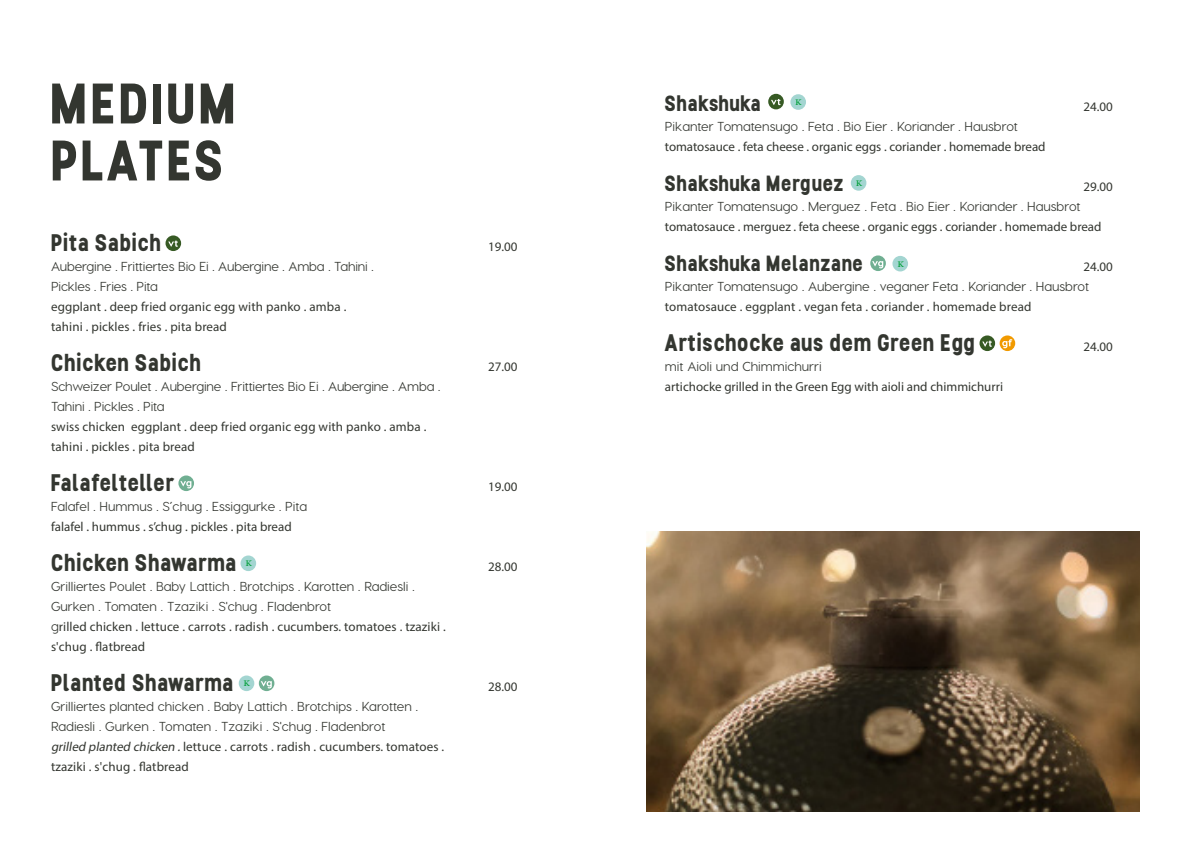
<style>
.page{position:relative;width:1191px;height:842px;background:#fff}
.page>*{position:absolute;margin:0;border:0;box-sizing:border-box;transform-origin:0 0}
.t1{font:700 57px/57px "Stellar";letter-spacing:.025em;color:#333630}
.t2{font:700 24px "Stellar";color:#333630}
.t3{font:700 22px "Stellar";color:#333630}
.t4{font:13px/20px "Myriad Pro";letter-spacing:.01em;color:#333630}
.t5{font:500 13px/20px "Visby CF";color:#333630}
.t6{font:12px "Minion Pro";color:#029f39}
.s1{font-family:"Visby CF";font-weight:500}
.s2{font-style:italic}
</style>
<div class="page">
<svg style="left:165px;top:235px;width:16px;height:16px"></svg>
<svg style="left:168px;top:241px;width:10px;height:6px"></svg>
<svg style="left:178px;top:475px;width:16px;height:16px"></svg>
<svg style="left:180px;top:481px;width:11px;height:7px"></svg>
<div style="left:240px;top:555px;width:16px;height:16px;background:#a3d5d1;border-radius:50%"></div>
<div style="left:239px;top:675px;width:15px;height:16px;background:#a3d5d1;border-radius:50%"></div>
<div style="left:259px;top:675px;width:15px;height:16px;background:#70af92;border-radius:50%"></div>
<svg style="left:261px;top:681px;width:11px;height:7px"></svg>
<div style="left:768px;top:94px;width:16px;height:15px;background:#375a24;border-radius:50%"></div>
<svg style="left:771px;top:99px;width:9px;height:6px"></svg>
<div style="left:790px;top:94px;width:16px;height:16px;background:#a3d5d1;border-radius:50%"></div>
<div style="left:851px;top:175px;width:15px;height:16px;background:#a3d5d1;border-radius:50%"></div>
<svg style="left:870px;top:255px;width:16px;height:16px"></svg>
<svg style="left:872px;top:261px;width:11px;height:7px"></svg>
<div style="left:892px;top:256px;width:16px;height:15px;background:#a3d5d1;border-radius:50%"></div>
<svg style="left:979px;top:335px;width:16px;height:16px"></svg>
<svg style="left:982px;top:341px;width:9px;height:6px"></svg>
<svg style="left:999px;top:335px;width:16px;height:16px"></svg>
<svg style="left:1002px;top:339px;width:10px;height:9px"></svg>
<img style="left:646px;top:531px;width:494px;height:280px">
<h1 class="t1" style="left:51px;top:74px;width:189px">MEDIUM<br>PLATES</h1>
<h2 class="t2" style="left:51px;top:227px;width:112px">Pita Sabich</h2>
<p class="t5" style="left:51px;top:256px;width:324px">Aubergine . Frittiertes Bio Ei . Aubergine . Amba . Tahini .<br>Pickles . Fries . Pita</p>
<p class="t4" style="left:51px;top:296px;width:297px">eggplant . deep fried organic egg with panko . amba . tahini . pickles . fries . pita bread</p>
<h2 class="t2" style="left:51px;top:347px;width:152px">Chicken Sabich</h2>
<p class="t5" style="left:51px;top:376px;width:391px">Schweizer Poulet . Aubergine . Frittiertes Bio Ei . Aubergine . Amba .<br>Tahini . Pickles . Pita</p>
<p class="t4" style="left:51px;top:416px;width:377px">swiss chicken eggplant . deep fried organic egg with panko . amba . tahini . pickles . pita bread</p>
<h2 class="t2" style="left:51px;top:467px;width:125px">Falafelteller</h2>
<p class="t5" style="left:51px;top:496px;width:258px">Falafel . Hummus . S’chug . Essiggurke . Pita</p>
<p class="t4" style="left:51px;top:516px;width:242px">falafel . hummus . s’chug . pickles . pita bread</p>
<h2 class="t2" style="left:51px;top:547px;width:202px">Chicken Shawarma <sup>K</sup></h2>
<p class="t5" style="left:51px;top:576px;width:365px">Grilliertes Poulet . Baby Lattich . Brotchips . Karotten . Radiesli .<br>Gurken . Tomaten . Tzaziki . S'chug . Fladenbrot</p>
<p class="t4" style="left:51px;top:616px;width:396px"><span class="s1">g</span>rilled chicken . lettuce . carrots . radish . cucumbers. tomatoes . tzaziki . s'chug . flatbread</p>
<h2 class="t2" style="left:51px;top:667px;width:201px">Planted Shawarma <sup>K</sup></h2>
<p class="t5" style="left:51px;top:696px;width:368px">Grilliertes planted chicken . Baby Lattich . Brotchips . Karotten .<br>Radiesli . Gurken . Tomaten . Tzaziki . S'chug . Fladenbrot</p>
<p class="t4" style="left:51px;top:736px;width:395px"><span class="s2">grilled planted chicken .</span>lettuce . carrots . radish . cucumbers. tomatoes . tzaziki . s'chug . flatbread</p>
<p class="t4" style="left:488px;top:236px;width:31px">19.00</p>
<p class="t4" style="left:488px;top:356px;width:31px">27.00</p>
<p class="t4" style="left:488px;top:476px;width:31px">19.00</p>
<p class="t4" style="left:488px;top:556px;width:31px">28.00</p>
<p class="t4" style="left:488px;top:676px;width:31px">28.00</p>
<h3 class="t3" style="left:665px;top:89px;width:98px">Shakshuka</h3>
<p class="t6" style="left:795px;top:93px;width:8px">K</p>
<p class="t5" style="left:665px;top:116px;width:354px">Pikanter Tomatensugo . Feta . Bio Eier . Koriander . Hausbrot</p>
<p class="t4" style="left:665px;top:136px;width:382px">tomatosauce . feta cheese . organic eggs . coriander . homemade bread</p>
<h3 class="t3" style="left:665px;top:169px;width:199px">Shakshuka Merguez <sup>K</sup></h3>
<p class="t5" style="left:665px;top:196px;width:417px">Pikanter Tomatensugo . Merguez . Feta . Bio Eier . Koriander . Hausbrot</p>
<p class="t4" style="left:665px;top:216px;width:438px">tomatosauce . merguez . feta cheese . organic eggs . coriander . homemade bread</p>
<h3 class="t3" style="left:665px;top:249px;width:200px">Shakshuka Melanzane</h3>
<p class="t6" style="left:897px;top:255px;width:8px">K</p>
<p class="t5" style="left:665px;top:276px;width:426px">Pikanter Tomatensugo . Aubergine . veganer Feta . Koriander . Hausbrot</p>
<p class="t4" style="left:665px;top:296px;width:368px">tomatosauce . eggplant . vegan feta . coriander . homemade bread</p>
<h2 class="t2" style="left:665px;top:327px;width:313px">Artischocke aus dem Green Egg</h2>
<p class="t5" style="left:665px;top:356px;width:158px">mit Aioli und Chimmichurri</p>
<p class="t4" style="left:665px;top:376px;width:340px">artichocke grilled in the Green Egg with aioli and chimmichurri</p>
<p class="t4" style="left:1083px;top:96px;width:31px">24.00</p>
<p class="t4" style="left:1083px;top:176px;width:31px">29.00</p>
<p class="t4" style="left:1083px;top:256px;width:31px">24.00</p>
<p class="t4" style="left:1083px;top:336px;width:31px">24.00</p>
</div>
